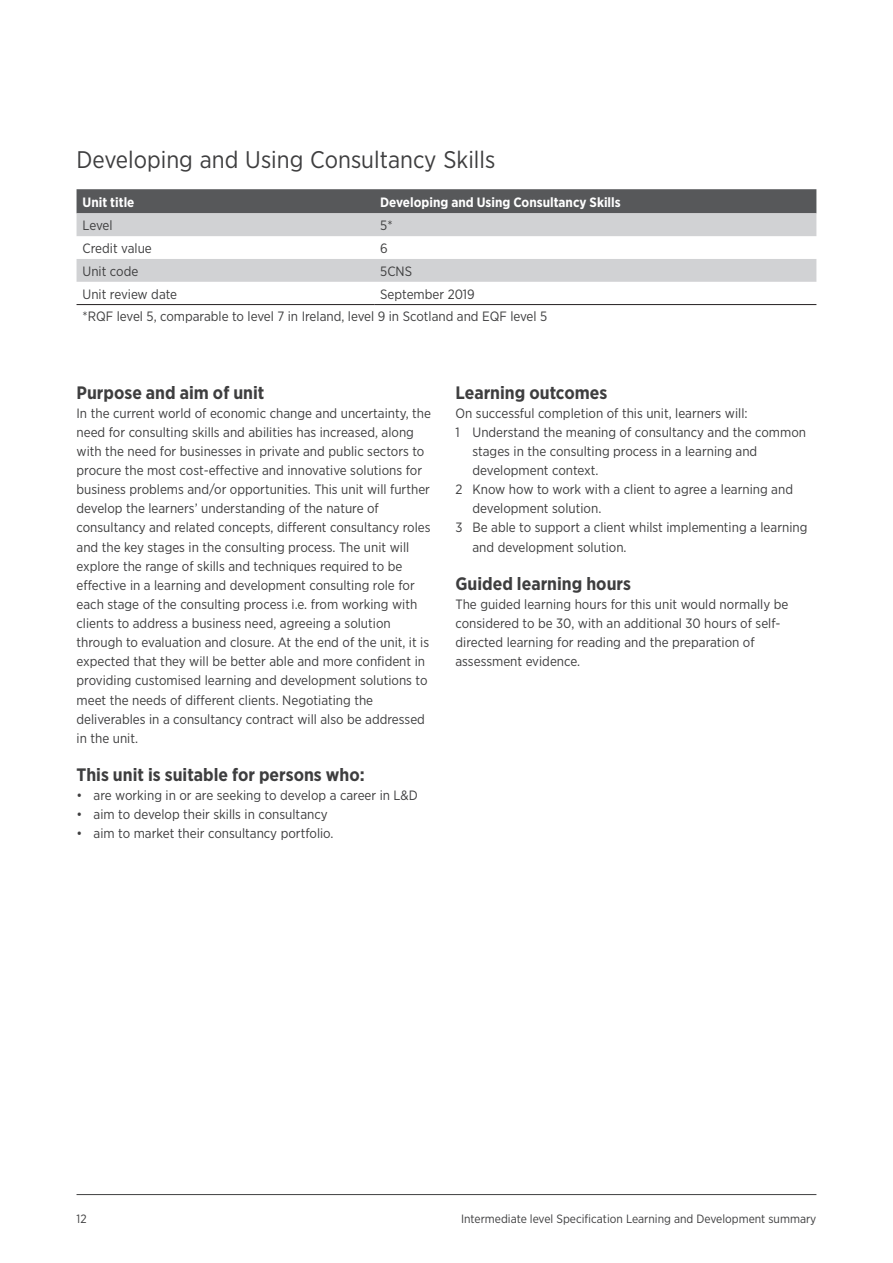
<style>
.page{position:relative;width:893px;height:1263px;background:#fff}
.page>*{position:absolute;margin:0;border:0;box-sizing:border-box;transform-origin:0 0}
.t1{font:24px "Gotham Narrow";color:#3e3e3f}
.t2{font:700 18px "Gotham Narrow";color:#3e3e3f}
.t3{font:13.5px/19.2px "Gotham Narrow";color:#3e3e3f}
.t4{font:700 13.5px "Gotham Narrow";color:#fff}
.t5{font:12px "Gotham Narrow";color:#3e3e3f}
</style>
<div class="page">
<div style="left:77px;top:189px;width:739px;height:24px;background:#57585a"></div>
<svg style="left:77px;top:213px;width:739px;height:69px;fill:#d1d2d4"></svg>
<hr style="left:77px;top:304px;width:297px;height:1px;background:#231f20">
<hr style="left:374px;top:304px;width:442px;height:1px;background:#231f20">
<hr style="left:77px;top:1194px;width:739px;height:1px;background:#3e3e3f">
<h1 class="t1" style="left:77px;top:145px;width:420px">Developing and Using Consultancy Skills</h1>
<p class="t4" style="left:83px;top:194px;width:53px">Unit title</p>
<p class="t4" style="left:380px;top:194px;width:242px">Developing and Using Consultancy Skills</p>
<p class="t3" style="left:83px;top:216px;width:32px">Level</p>
<p class="t3" style="left:380px;top:216px;width:14px">5*</p>
<p class="t3" style="left:83px;top:238px;width:71px">Credit value</p>
<p class="t3" style="left:380px;top:238px;width:9px">6</p>
<p class="t3" style="left:83px;top:261px;width:57px">Unit code</p>
<p class="t3" style="left:380px;top:261px;width:33px">5CNS</p>
<p class="t3" style="left:83px;top:284px;width:96px">Unit review date</p>
<p class="t3" style="left:83px;top:282px;width:466px;line-height:22.8px;text-indent:298px">September 2019<br>*RQF level 5, comparable to level 7 in Ireland, level 9 in Scotland and EQF level 5</p>
<h2 class="t2" style="left:77px;top:381px;width:189px">Purpose and aim of unit</h2>
<p class="t3" style="left:77px;top:403px;width:356px">In the current world of economic change and uncertainty, the need for consulting skills and abilities has increased, along with the need for businesses in private and public sectors to procure the most cost-effective and innovative solutions for business problems and/or opportunities. This unit will further develop the learners’ understanding of the nature of consultancy and related concepts, different consultancy roles and the key stages in the consulting process. The unit will explore the range of skills and techniques required to be effective in a learning and development consulting role for each stage of the consulting process i.e. from working with clients to address a business need, agreeing a solution through to evaluation and closure. At the end of the unit, it is expected that they will be better able and more confident in providing customised learning and development solutions to meet the needs of different clients. Negotiating the deliverables in a consultancy contract will also be addressed in the unit.</p>
<h2 class="t2" style="left:77px;top:763px;width:290px">This unit is suitable for persons who:</h2>
<p class="t3" style="left:77px;top:785px;width:343px">• are working in or are seeking to develop a career in L&amp;D</p>
<p class="t3" style="left:77px;top:805px;width:253px">• aim to develop their skills in consultancy</p>
<p class="t3" style="left:77px;top:824px;width:259px">• aim to market their consultancy portfolio.</p>
<h2 class="t2" style="left:455px;top:381px;width:153px">Learning outcomes</h2>
<p class="t3" style="left:455px;top:403px;width:294px">On successful completion of this unit, learners will:</p>
<p class="t3" style="left:455px;top:422px;width:352px">1 Understand the meaning of consultancy and the common</p>
<p class="t3" style="left:472px;top:441px;width:286px">stages in the consulting process in a learning and</p>
<p class="t3" style="left:472px;top:460px;width:128px">development context.</p>
<p class="t3" style="left:455px;top:479px;width:339px">2 Know how to work with a client to agree a learning and</p>
<p class="t3" style="left:472px;top:499px;width:130px">development solution.</p>
<p class="t3" style="left:455px;top:518px;width:353px">3 Be able to support a client whilst implementing a learning</p>
<p class="t3" style="left:472px;top:537px;width:156px">and development solution.</p>
<h2 class="t2" style="left:455px;top:572px;width:177px">Guided learning hours</h2>
<p class="t3" style="left:455px;top:594px;width:334px">The guided learning hours for this unit would normally be considered to be 30, with an additional 30 hours of self&shy;directed learning for reading and the preparation of assessment evidence.</p>
<p class="t5" style="left:77px;top:1211px;width:12px">12</p>
<p class="t5" style="left:461px;top:1211px;width:357px">Intermediate level Specification Learning and Development summary</p>
</div>
